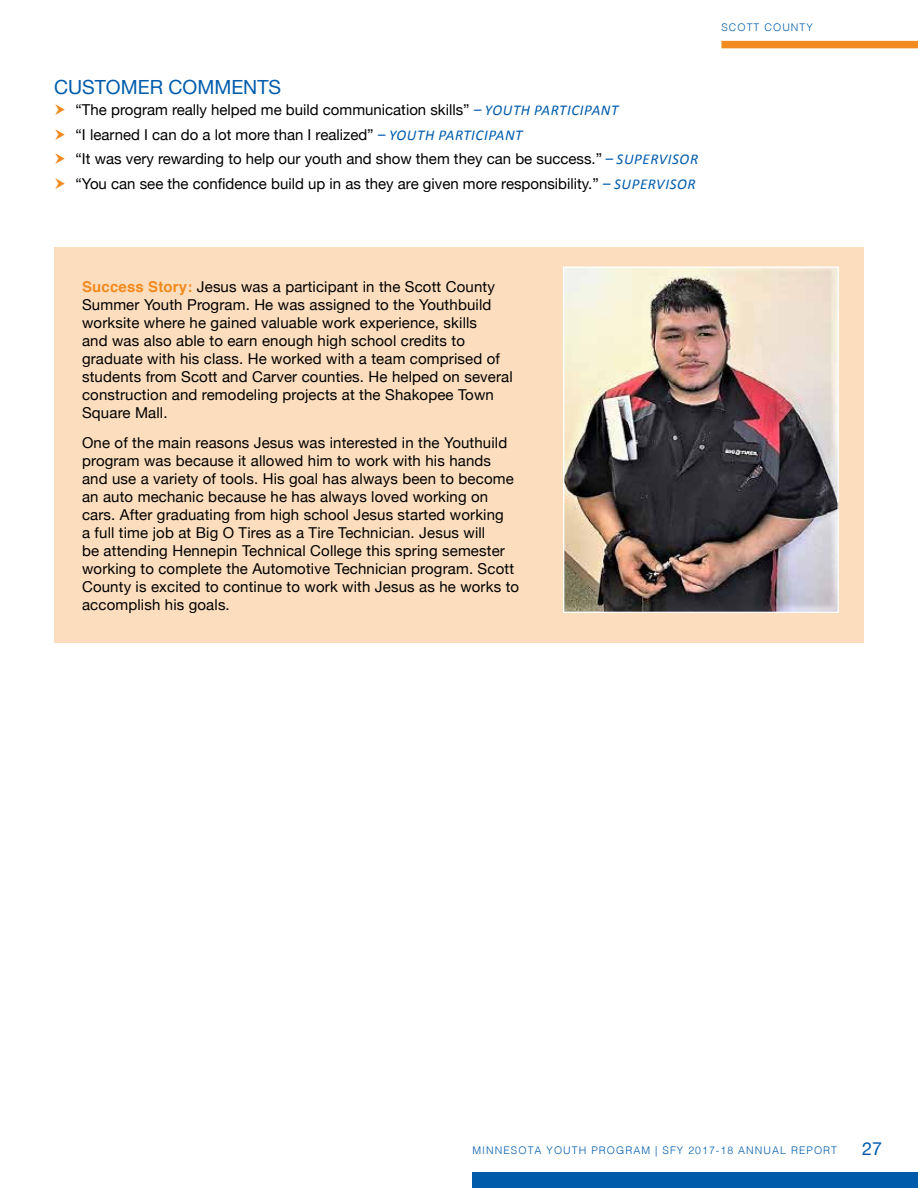
<style>
.page{position:relative;width:918px;height:1188px;background:#fff}
.page>*{position:absolute;margin:0;border:0;box-sizing:border-box;transform-origin:0 0}
.t1{font:19.5px "Helvetica Neue";color:#005cab}
.t2{font:18px "Helvetica Neue";color:#005cab}
.t3{font:15px/18px "Helvetica Neue";letter-spacing:.01em;color:#000}
.t4{font:300 10.5px "Helvetica";letter-spacing:.1em;color:#005cab}
.s1{font-family:"Calibri";font-style:italic;color:#005cab}
.s2{font-family:"Helvetica";font-weight:700;color:#f18b21}
</style>
<div class="page">
<div style="left:472px;top:1173px;width:446px;height:15px;background:#005cab"></div>
<div style="left:721px;top:41px;width:197px;height:7px;background:#f18b21"></div>
<div style="left:54px;top:247px;width:810px;height:396px;background:#fcdebe"></div>
<img style="left:565px;top:268px;width:272px;height:343px">
<div style="left:563px;top:266px;width:276px;height:347px;border:1px solid #fff"></div>
<h1 class="t1" style="left:54px;top:73px;width:229px">CUSTOMER COMMENTS</h1>
<p class="t3" style="left:76px;top:98px;width:624px;line-height:24.8px">“The program really helped me build communication skills” <span class="s1">– YOUTH PARTICIPANT<br></span>“I learned I can do a lot more than I realized” <span class="s1">– YOUTH PARTICIPANT<br></span>“It was very rewarding to help our youth and show them they can be success.” <span class="s1">– SUPERVISOR </span>“You can see the confidence build up in as they are given more responsibility.” <span class="s1">– SUPERVISOR</span></p>
<p class="t4" style="left:721px;top:19px;width:93px">SCOTT COUNTY</p>
<p class="t3" style="left:82px;top:279px;width:432px"><span class="s2">Success Story:</span> Jesus was a participant in the Scott County Summer Youth Program. He was assigned to the Youthbuild worksite where he gained valuable work experience, skills<br>and was also able to earn enough high school credits to graduate with his class. He worked with a team comprised of students from Scott and Carver counties. He helped on several construction and remodeling projects at the Shakopee Town Square Mall.</p>
<p class="t3" style="left:82px;top:435px;width:439px">One of the main reasons Jesus was interested in the Youthuild program was because it allowed him to work with his hands and use a variety of tools. His goal has always been to become an auto mechanic because he has always loved working on cars. After graduating from high school Jesus started working<br>a full time job at Big O Tires as a Tire Technician. Jesus will<br>be attending Hennepin Technical College this spring semester working to complete the Automotive Technician program. Scott County is excited to continue to work with Jesus as he works to accomplish his goals.</p>
<p class="t4" style="left:472px;top:1142px;width:366px">MINNESOTA YOUTH PROGRAM | SFY 2017-18 ANNUAL REPORT</p>
<p class="t2" style="left:862px;top:1136px;width:22px">27</p>
</div>
